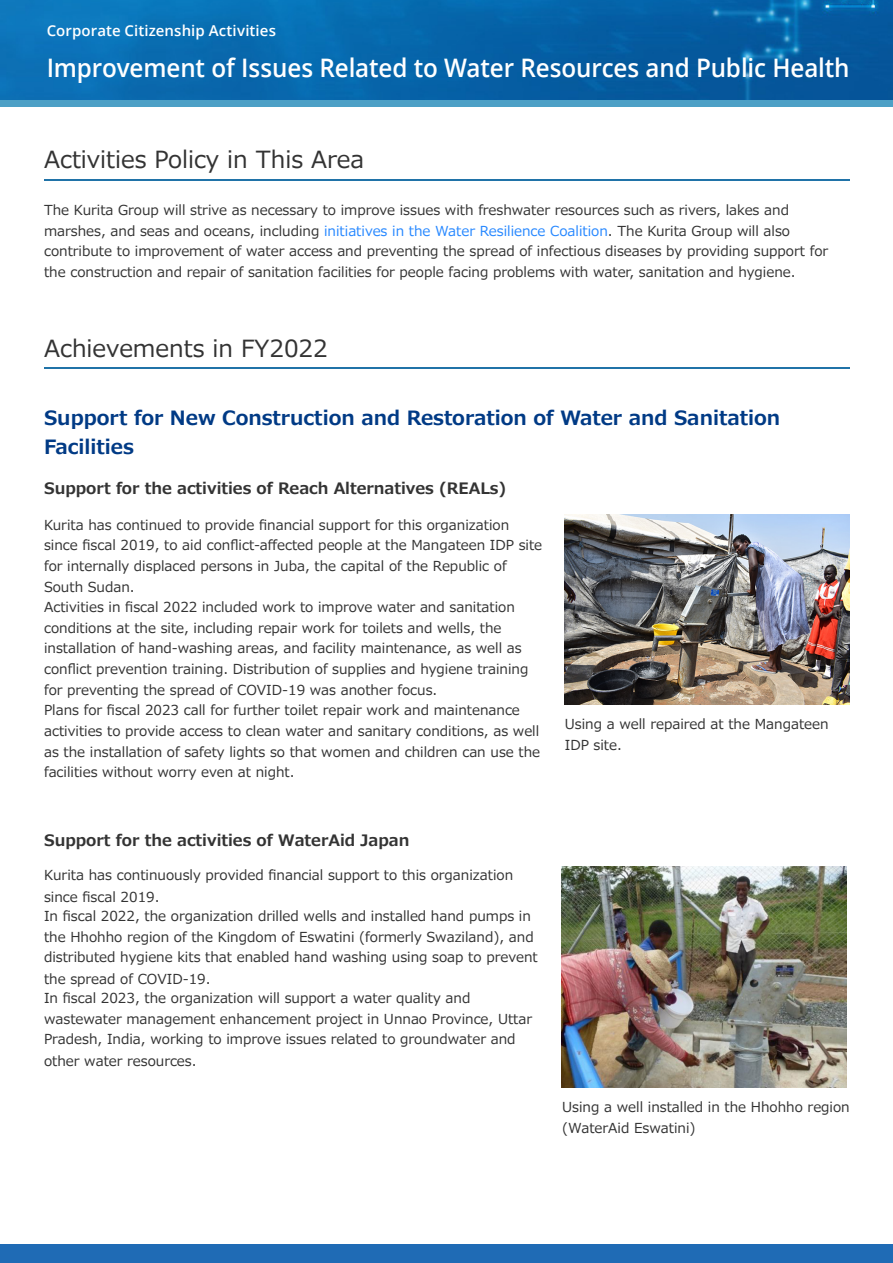
<style>
.page{position:relative;width:893px;height:1263px;background:#fff}
.page>*{position:absolute;margin:0;border:0;box-sizing:border-box;transform-origin:0 0}
.t1{font:600 25.5px "Open Sans";letter-spacing:-.005em;color:#fff;scale:.95 1}
.t2{font:23.55px "Meiryo";color:#333}
.t3{font:700 19.65px/29.5px "Meiryo";color:#003a85}
.t4{font:700 15.75px "Meiryo";color:#333}
.t5{font:600 15px "Open Sans";letter-spacing:.005em;color:#fff}
.t6{font:13.8px/20.7px "Meiryo";color:#333}
.s1{color:#2788ff}
</style>
<div class="page">
<img style="left:0;top:0;width:893px;height:100px">
<div style="left:0;top:100px;width:893px;height:6px;background:#4da0c6"></div>
<hr style="left:44px;top:179px;width:806px;height:2px;background:#2073a8">
<hr style="left:44px;top:367px;width:806px;height:2px;background:#2073a8">
<img style="left:565px;top:515px;width:285px;height:189px">
<img style="left:562px;top:866px;width:285px;height:221px">
<div style="left:0;top:1244px;width:893px;height:19px;background:#1f6bb5"></div>
<p class="t5" style="left:47px;top:21px;width:231px">Corporate Citizenship Activities</p>
<p class="t1" style="left:47px;top:50px;width:847px">Improvement of Issues Related to Water Resources and Public Health</p>
<p class="t2" style="left:44px;top:143px;width:322px">Activities Policy in This Area</p>
<p class="t6" style="left:44px;top:201px;width:786px">The Kurita Group will strive as necessary to improve issues with freshwater resources such as rivers, lakes and marshes, and seas and oceans, including <span class="s1">initiatives in the Water Resilience Coalition</span>. The Kurita Group will also contribute to improvement of water access and preventing the spread of infectious diseases by providing support for the construction and repair of sanitation facilities for people facing problems with water, sanitation and hygiene.</p>
<p class="t2" style="left:44px;top:332px;width:285px">Achievements in FY2022</p>
<p class="t3" style="left:44px;top:403px;width:738px">Support for New Construction and Restoration of Water and Sanitation<br>Facilities</p>
<p class="t4" style="left:44px;top:477px;width:464px">Support for the activities of Reach Alternatives (REALs)</p>
<p class="t6" style="left:44px;top:515px;width:500px">Kurita has continued to provide financial support for this organization since fiscal 2019, to aid conflict-affected people at the Mangateen IDP site for internally displaced persons in Juba, the capital of the Republic of South Sudan.<br>Activities in fiscal 2022 included work to improve water and sanitation conditions at the site, including repair work for toilets and wells, the installation of hand-washing areas, and facility maintenance, as well as conflict prevention training. Distribution of supplies and hygiene training for preventing the spread of COVID-19 was another focus.<br>Plans for fiscal 2023 call for further toilet repair work and maintenance activities to provide access to clean water and sanitary conditions, as well as the installation of safety lights so that women and children can use the facilities without worry even at night.</p>
<p class="t6" style="left:565px;top:714px;width:265px">Using a well repaired at the Mangateen<br>IDP site.</p>
<p class="t4" style="left:44px;top:829px;width:367px">Support for the activities of WaterAid Japan</p>
<p class="t6" style="left:44px;top:865px;width:471px;line-height:21.6px">Kurita has continuously provided financial support to this organization since fiscal 2019.</p>
<p class="t6" style="left:44px;top:906px;width:495px">In fiscal 2022, the organization drilled wells and installed hand pumps in the Hhohho region of the Kingdom of Eswatini (formerly Swaziland), and distributed hygiene kits that enabled hand washing using soap to prevent the spread of COVID-19.</p>
<p class="t6" style="left:44px;top:988px;width:490px">In fiscal 2023, the organization will support a water quality and wastewater management enhancement project in Unnao Province, Uttar Pradesh, India, working to improve issues related to groundwater and other water resources.</p>
<p class="t6" style="left:562px;top:1097px;width:289px">Using a well installed in the Hhohho region (WaterAid Eswatini)</p>
</div>
